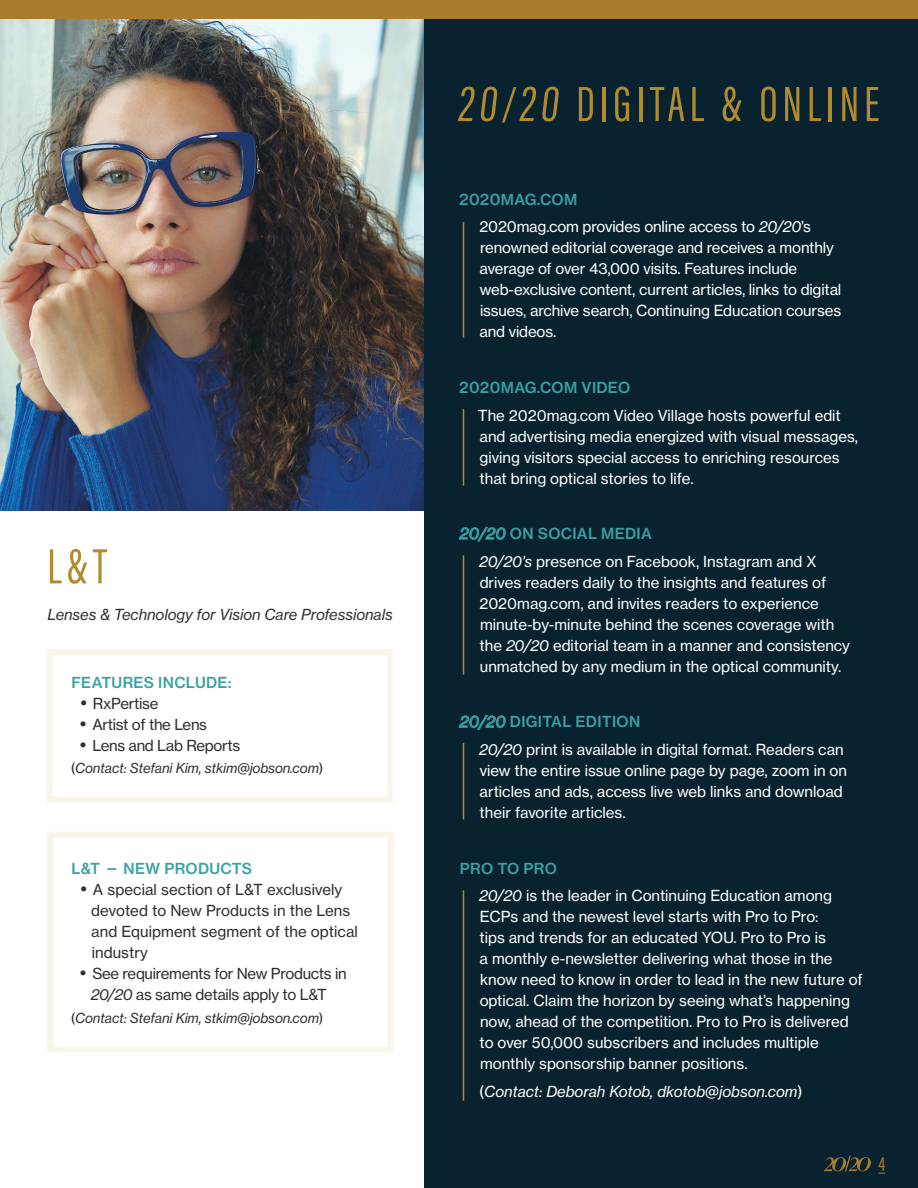
<style>
.page{position:relative;width:918px;height:1188px;background:#fff}
.page>*{position:absolute;margin:0;border:0;box-sizing:border-box;transform-origin:0 0}
.t1{font:51px "Acumin Pro Extra Cond";letter-spacing:.1em;color:#b18b2e}
.t2{font:21px "Acumin Pro Extra Cond";color:#aa7c2b}
.t3{font:15px/21px "N Haas Grotesk TX Pro 55 Rg";color:#fff}
.t4{font:15px/21px "N Haas Grotesk TX Pro 55 Rg";letter-spacing:-.015em;color:#312f30;text-align:center}
.t5{font:15px "N Haas Grotesk TX Pro 65 Md";letter-spacing:.02em;color:#3aa1a4}
.t6{font:15px/21px "N Haas Grotesk TX Pro 55 Rg";letter-spacing:.005em;color:#312f30}
.t7{font:15px "N Haas Grotesk TX Pro 56 It";letter-spacing:-.005em;color:#312f30}
.t8{font:15px "N Haas Grotesk TX Pro 56 It";color:#fff}
.t9{font:13.5px "N Haas Grotesk TX Pro 56 It";letter-spacing:-.01em;color:#312f30}
.s1{font-family:"Futura PT";font-weight:500;font-size:18px}
.s2{font-family:"N Haas Grotesk TX Pro 55 Rg"}
.s3{font-family:"N Haas Grotesk TX Pro 56 It"}
.s4{font-family:"N Haas Grotesk TX Pro 56 It";color:#329da0}
</style>
<div class="page">
<img style="left:0;top:18px;width:424px;height:493px">
<div style="left:47px;top:649px;width:346px;height:153px;border:6px solid #f9f6e9"></div>
<div style="left:47px;top:832px;width:347px;height:221px;border:6px solid #f9f6e9"></div>
<div style="left:424px;top:14px;width:494px;height:1174px;background:#092230"></div>
<div style="left:0;top:0;width:918px;height:18px;background:#aa7c2b"></div>
<hr style="left:463px;top:222px;width:1px;height:116px;background:#b18b2e">
<hr style="left:463px;top:409px;width:1px;height:77px;background:#b18b2e">
<hr style="left:463px;top:555px;width:1px;height:120px;background:#b18b2e">
<hr style="left:463px;top:743px;width:1px;height:77px;background:#b18b2e">
<hr style="left:463px;top:890px;width:1px;height:211px;background:#b18b2e">
<svg style="left:458px;top:87px;width:101px;height:36px"></svg>
<svg style="left:824px;top:1156px;width:47px;height:16px"></svg>
<h1 class="t1" style="left:47px;top:536px;width:61px">L&amp;T</h1>
<p class="t7" style="left:47px;top:605px;width:347px">Lenses &amp; Technology for Vision Care Professionals</p>
<p class="t5" style="left:71px;top:673px;width:161px">FEATURES INCLUDE:</p>
<p class="t4" style="left:75px;top:693px;width:85px"><span class="s1">•</span>RxPertise</p>
<p class="t4" style="left:74px;top:714px;width:134px"><span class="s1">•</span>Artist of the Lens</p>
<p class="t4" style="left:74px;top:735px;width:167px"><span class="s1">•</span>Lens and Lab Reports</p>
<p class="t9" style="left:71px;top:760px;width:254px"><span class="s2">(</span>Contact: Stefani Kim, stkim@jobson.com<span class="s2">)</span></p>
<p class="t5" style="left:71px;top:860px;width:182px">L&amp;T — NEW PRODUCTS</p>
<p class="t6" style="left:91px;top:879px;width:268px;text-indent:-16px"><span class="s1">•</span>A special section of L&amp;T exclusively devoted to New Products in the Lens and Equipment segment of the optical industry</p>
<p class="t4" style="left:74px;top:963px;width:274px"><span class="s1">•</span>See requirements for New Products in<br><span class="s3">20/20</span> as same details apply to L&amp;T</p>
<p class="t9" style="left:71px;top:1010px;width:254px"><span class="s2">(</span>Contact: Stefani Kim, stkim@jobson.com<span class="s2">)</span></p>
<h1 class="t1" style="left:576px;top:73px;width:304px">DIGITAL &amp; ONLINE</h1>
<p class="t5" style="left:459px;top:190px;width:120px">2020MAG.COM</p>
<p class="t3" style="left:479px;top:216px;width:363px">2020mag.com provides online access to <span class="s3">20/20</span>’s renowned editorial coverage and receives a monthly average of over 43,000 visits. Features include web-exclusive content, current articles, links to digital issues, archive search, Continuing Education courses and videos.</p>
<p class="t5" style="left:459px;top:378px;width:172px">2020MAG.COM VIDEO</p>
<p class="t3" style="left:478px;top:405px;width:382px">The 2020mag.com Video Village hosts powerful edit and advertising media energized with visual messages, giving visitors special access to enriching resources that bring optical stories to life.</p>
<p class="t5" style="left:459px;top:524px;width:194px"><span class="s4">20/20</span> ON SOCIAL MEDIA</p>
<p class="t3" style="left:479px;top:551px;width:373px"><span class="s3">20/20’s</span> presence on Facebook, Instagram and X drives readers daily to the insights and features of 2020mag.com, and invites readers to experience minute-by-minute behind the scenes coverage with the <span class="s3">20/20</span> editorial team in a manner and consistency unmatched by any medium in the optical community.</p>
<p class="t5" style="left:459px;top:713px;width:182px"><span class="s4">20/20</span> DIGITAL EDITION</p>
<p class="t3" style="left:479px;top:739px;width:369px"><span class="s3">20/20</span> print is available in digital format. Readers can view the entire issue online page by page, zoom in on articles and ads, access live web links and download their favorite articles.</p>
<p class="t5" style="left:460px;top:859px;width:99px">PRO TO PRO</p>
<p class="t3" style="left:479px;top:885px;width:385px"><span class="s3">20/20</span> is the leader in Continuing Education among ECPs and the newest level starts with Pro to Pro:<br>tips and trends for an educated YOU. Pro to Pro is<br>a monthly e-newsletter delivering what those in the know need to know in order to lead in the new future of optical. Claim the horizon by seeing what’s happening now, ahead of the competition. Pro to Pro is delivered to over 50,000 subscribers and includes multiple monthly sponsorship banner positions.</p>
<p class="t8" style="left:479px;top:1082px;width:325px"><span class="s2">(</span>Contact: Deborah Kotob, dkotob@jobson.com<span class="s2">)</span></p>
<h2 class="t2" style="left:878px;top:1151px;width:8px">4</h2>
</div>
